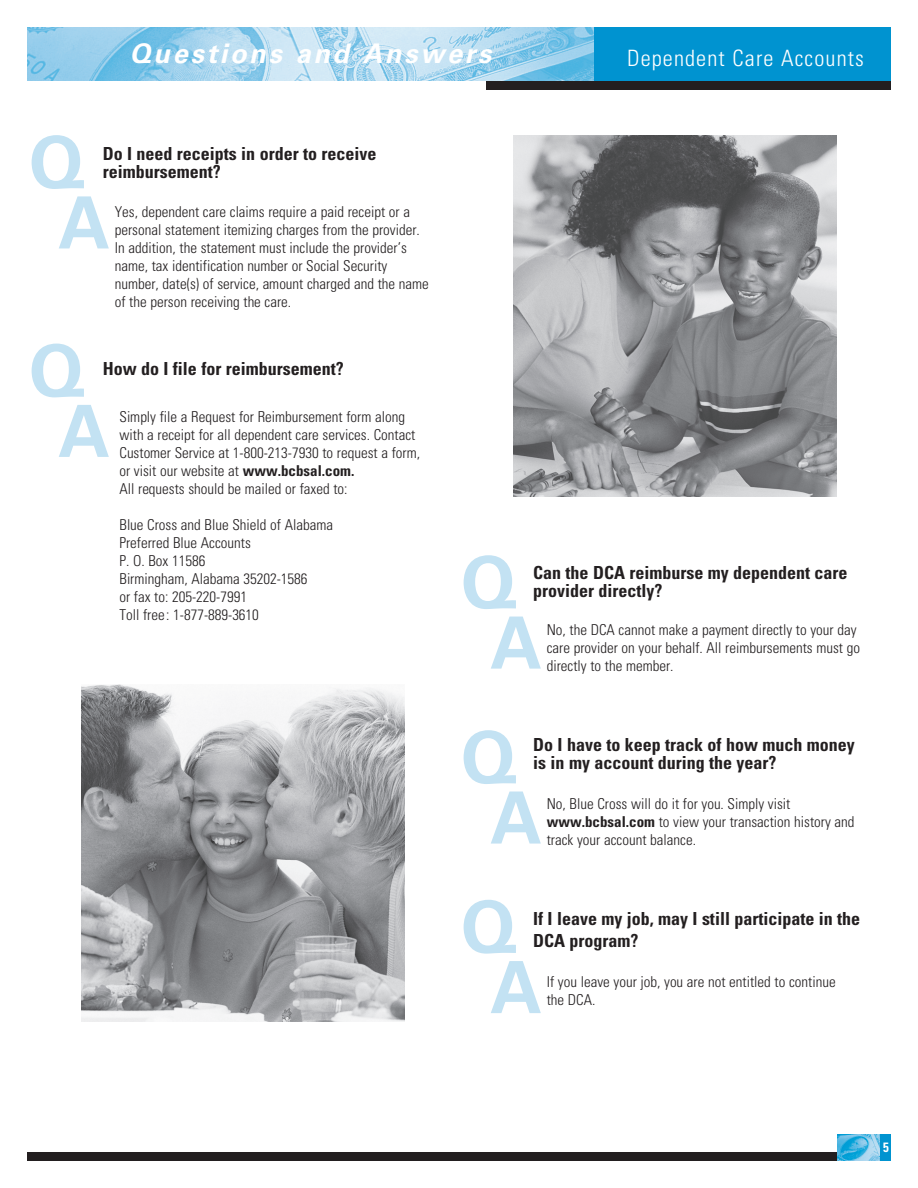
<style>
.page{position:relative;width:918px;height:1188px;background:#fff}
.page>*{position:absolute;margin:0;border:0;box-sizing:border-box;transform-origin:0 0}
.t1{font:700 72px/60.3px "Univers LT Std";color:#c3e2f3;text-align:center}
.t2{font:italic 700 27px "Univers LT Std";letter-spacing:.1em;color:#fff}
.t3{font:300 condensed 22.5px "Univers LT Std";letter-spacing:.05em;color:#fff}
.t4{font:700 condensed 18px/18px "Univers LT Std";color:#231f20}
.t5{font:300 condensed 15px/18px "Univers LT Std";color:#231f20}
.t6{font:700 condensed 13.5px "Univers LT Std";color:#fff;scale:.95 1}
.s1{font-weight:700}
</style>
<div class="page">
<div style="left:27px;top:1152px;width:810px;height:9px;background:#231f20"></div>
<img style="left:837px;top:1134px;width:44px;height:27px">
<div style="left:881px;top:1134px;width:10px;height:27px;background:#0093d0"></div>
<img style="left:513px;top:135px;width:324px;height:361px">
<img style="left:81px;top:685px;width:324px;height:337px">
<img style="left:27px;top:27px;width:567px;height:54px">
<div style="left:594px;top:27px;width:297px;height:54px;background:#0093d0"></div>
<div style="left:486px;top:81px;width:405px;height:9px;background:#231f20"></div>
<h2 class="t2" style="left:130px;top:43px;width:363px">Questions and Answers</h2>
<h3 class="t3" style="left:627px;top:49px;width:238px">Dependent Care Accounts</h3>
<h1 class="t1" style="left:29px;top:137px;width:83px">Q<br>A</h1>
<p class="t4" style="left:103px;top:146px;width:275px">Do I need receipts in order to receive reimbursement?</p>
<p class="t5" style="left:115px;top:204px;width:316px">Yes, dependent care claims require a paid receipt or a personal statement itemizing charges from the provider.<br>In addition, the statement must include the provider’s name, tax identification number or Social Security number, date(s) of service, amount charged and the name of the person receiving the care.</p>
<h1 class="t1" style="left:29px;top:346px;width:83px">Q<br>A</h1>
<p class="t4" style="left:103px;top:361px;width:242px">How do I file for reimbursement?</p>
<p class="t5" style="left:120px;top:408px;width:302px">Simply file a Request for Reimbursement form along with a receipt for all dependent care services. Contact Customer Service at 1-800-213-7930 to request a form, or visit our website at <span class="s1">www.bcbsal.com.<br></span>All requests should be mailed or faxed to:</p>
<p class="t5" style="left:120px;top:516px;width:215px">Blue Cross and Blue Shield of Alabama<br>Preferred Blue Accounts<br>P. O. Box 11586<br>Birmingham, Alabama 35202-1586<br>or fax to: 205-220-7991<br>Toll free : 1-877-889-3610</p>
<h1 class="t1" style="left:461px;top:558px;width:83px">Q<br>A</h1>
<p class="t4" style="left:533px;top:565px;width:316px">Can the DCA reimburse my dependent care provider directly?</p>
<p class="t5" style="left:547px;top:622px;width:315px">No, the DCA cannot make a payment directly to your day care provider on your behalf. All reimbursements must go directly to the member.</p>
<h1 class="t1" style="left:461px;top:733px;width:83px">Q<br>A</h1>
<p class="t4" style="left:533px;top:737px;width:323px">Do I have to keep track of how much money is in my account during the year?</p>
<p class="t5" style="left:547px;top:795px;width:309px">No, Blue Cross will do it for you. Simply visit <span class="s1">www.bcbsal.com</span> to view your transaction history and track your account balance.</p>
<h1 class="t1" style="left:461px;top:902px;width:83px">Q<br>A</h1>
<p class="t4" style="left:533px;top:910px;width:328px;line-height:21.6px">If I leave my job, may I still participate in the<br>DCA program?</p>
<p class="t5" style="left:547px;top:974px;width:290px">If you leave your job, you are not entitled to continue the DCA.</p>
<p class="t6" style="left:883px;top:1142px;width:7px">5</p>
</div>
